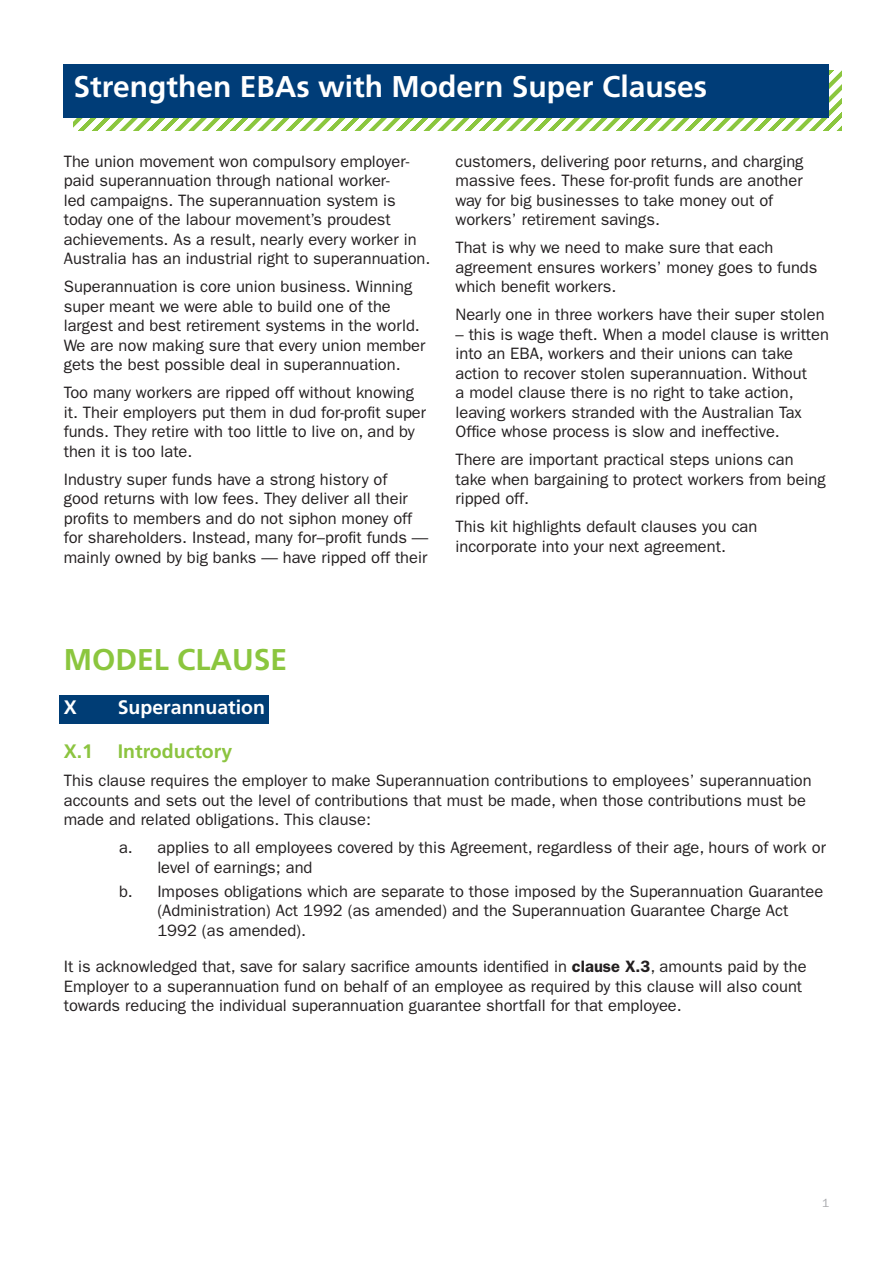
<style>
.page{position:relative;width:893px;height:1263px;background:#fff}
.page>*{position:absolute;margin:0;border:0;box-sizing:border-box;transform-origin:0 0}
.heading_1{font:700 30px "Frutiger LT Std";color:#fff}
.heading_1-2{font:700 30px "Frutiger LT Std";color:#8bc63e}
.Subheading{font:700 19.5px "Frutiger LT Std";color:#fff}
.Subheading_2{font:700 19.5px "Frutiger LT Std";color:#8cc440}
.t1{font:16.5px/19.5px "ITC Franklin Gothic Std";color:#231f20}
.t2{font:12px "ITC Franklin Gothic Std";color:#a8a9ad}
.s1{font-weight:600}
</style>
<div class="page">
<svg style="left:74px;top:70px;width:768px;height:61px"></svg>
<div style="left:64px;top:64px;width:765px;height:53px;background:#003d78"></div>
<div style="left:60px;top:695px;width:209px;height:28px;background:#003d75"></div>
<p class="heading_1" style="left:74px;top:69px;width:635px">Strengthen EBAs with Modern Super Clauses</p>
<p class="t1" style="left:64px;top:152px;width:368px">The union movement won compulsory employer&shy;paid superannuation through national worker-<br>led campaigns. The superannuation system is today one of the labour movement’s proudest achievements. As a result, nearly every worker in Australia has an industrial right to superannuation.</p>
<p class="t1" style="left:64px;top:277px;width:363px">Superannuation is core union business. Winning super meant we were able to build one of the largest and best retirement systems in the world.<br>We are now making sure that every union member gets the best possible deal in superannuation.</p>
<p class="t1" style="left:64px;top:383px;width:364px">Too many workers are ripped off without knowing it. Their employers put them in dud for-profit super funds. They retire with too little to live on, and by then it is too late.</p>
<p class="t1" style="left:64px;top:470px;width:366px">Industry super funds have a strong history of<br>good returns with low fees. They deliver all their profits to members and do not siphon money off for shareholders. Instead, many for–profit funds — mainly owned by big banks — have ripped off their</p>
<p class="t1" style="left:455px;top:152px;width:349px">customers, delivering poor returns, and charging massive fees. These for-profit funds are another way for big businesses to take money out of workers’ retirement savings.</p>
<p class="t1" style="left:455px;top:238px;width:363px">That is why we need to make sure that each agreement ensures workers’ money goes to funds which benefit workers.</p>
<p class="t1" style="left:455px;top:305px;width:371px">Nearly one in three workers have their super stolen</p>
<p class="t1" style="left:455px;top:325px;width:375px">– this is wage theft. When a model clause is written into an EBA, workers and their unions can take action to recover stolen superannuation. Without<br>a model clause there is no right to take action, leaving workers stranded with the Australian Tax Office whose process is slow and ineffective.</p>
<p class="t1" style="left:455px;top:450px;width:372px">There are important practical steps unions can take when bargaining to protect workers from being ripped off.</p>
<p class="t1" style="left:455px;top:517px;width:303px">This kit highlights default clauses you can incorporate into your next agreement.</p>
<p class="heading_1-2" style="left:64px;top:642px;width:225px">MODEL CLAUSE</p>
<p class="Subheading" style="left:64px;top:696px;width:15px">X</p>
<p class="Subheading" style="left:118px;top:696px;width:149px">Superannuation</p>
<p class="Subheading_2" style="left:64px;top:740px;width:31px">X.1</p>
<p class="Subheading_2" style="left:118px;top:740px;width:116px">Introductory</p>
<p class="t1" style="left:64px;top:771px;width:749px">This clause requires the employer to make Superannuation contributions to employees’ superannuation accounts and sets out the level of contributions that must be made, when those contributions must be made and related obligations. This clause:</p>
<p class="t1" style="left:157px;top:838px;width:670px;text-indent:-38px">a. applies to all employees covered by this Agreement, regardless of their age, hours of work or level of earnings; and</p>
<p class="t1" style="left:157px;top:881px;width:667px;text-indent:-38px">b. Imposes obligations which are separate to those imposed by the Superannuation Guarantee (Administration) Act 1992 (as amended) and the Superannuation Guarantee Charge Act<br>1992 (as amended).</p>
<p class="t1" style="left:64px;top:957px;width:744px">It is acknowledged that, save for salary sacrifice amounts identified in <span class="s1">clause X.3</span>, amounts paid by the<br>Employer to a superannuation fund on behalf of an employee as required by this clause will also count towards reducing the individual superannuation guarantee shortfall for that employee.</p>
<p class="t2" style="left:822px;top:1196px;width:9px">1</p>
</div>
